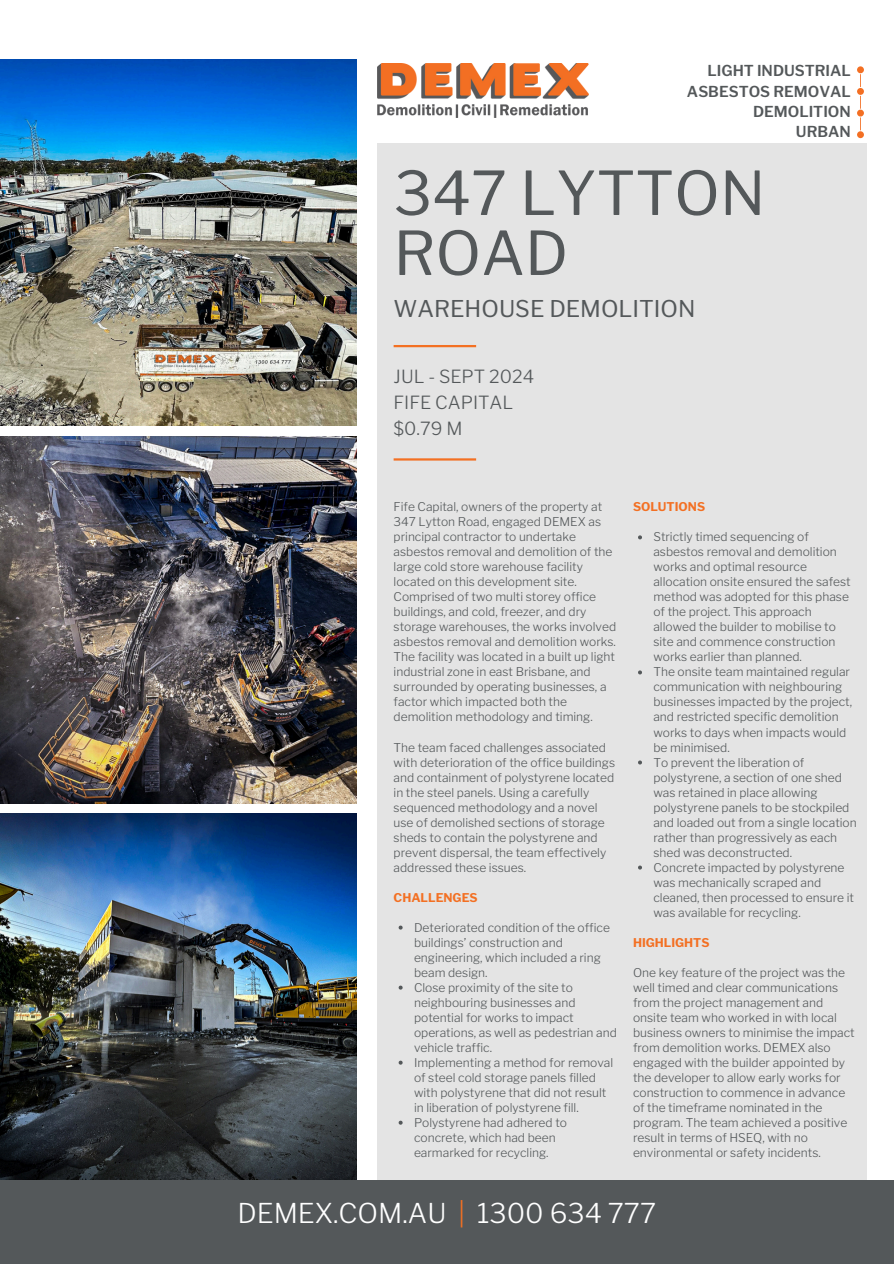
<style>
.page{position:relative;width:894px;height:1264px;background:#fff}
.page>*{position:absolute;margin:0;border:0;box-sizing:border-box;transform-origin:0 0}
.t1{font:60px/60px "Libre Franklin";color:#54585a}
.t2{font:300 27.15px "Libre Franklin";color:#fff}
.t3{font:22.95px "Libre Franklin";color:#54585a}
.t4{font:300 18px "Libre Franklin";color:#54585a}
.t5{font:600 15px/20.2px "Libre Franklin";color:#54585a;text-align:right}
.t6{font:300 12px/15px "Libre Franklin";color:#54585a}
.t7{font:700 12px "Libre Franklin";color:#f37023}
.s1{color:#f37023}
</style>
<div class="page">
<div style="left:377px;top:143px;width:489px;height:1036px;background:#e4e4e4"></div>
<img style="left:0;top:60px;width:357px;height:365px">
<img style="left:0;top:437px;width:357px;height:366px">
<img style="left:0;top:813px;width:357px;height:367px">
<div style="left:0;top:1180px;width:893px;height:83px;background:#54585a"></div>
<img style="left:377px;top:63px;width:211px;height:54px">
<svg style="left:857px;top:66px;width:6px;height:72px"></svg>
<hr style="left:393px;top:345px;width:83px;height:2px;background:#f37023">
<hr style="left:393px;top:458px;width:83px;height:2px;background:#f37023">
<svg style="left:398px;top:925px;width:4px;height:4px"></svg>
<svg style="left:398px;top:985px;width:4px;height:4px"></svg>
<svg style="left:398px;top:1060px;width:4px;height:4px"></svg>
<svg style="left:398px;top:1120px;width:4px;height:4px"></svg>
<svg style="left:638px;top:535px;width:3px;height:4px"></svg>
<p class="t5" style="left:686px;top:61px;width:165px">LIGHT INDUSTRIAL<br>ASBESTOS REMOVAL<br>DEMOLITION</p>
<h1 class="t5" style="left:795px;top:122px;width:56px">URBAN</h1>
<p class="t1" style="left:393px;top:163px;width:373px">347 LYTTON<br>ROAD</p>
<h2 class="t3" style="left:393px;top:295px;width:303px">WAREHOUSE DEMOLITION</h2>
<p class="t4" style="left:393px;top:366px;width:142px">JUL - SEPT 2024</p>
<p class="t4" style="left:393px;top:392px;width:121px">FIFE CAPITAL</p>
<p class="t4" style="left:393px;top:417px;width:70px">$0.79 M</p>
<p class="t6" style="left:393px;top:499px;width:224px">Fife Capital, owners of the property at 347 Lytton Road, engaged DEMEX as principal contractor to undertake asbestos removal and demolition of the large cold store warehouse facility located on this development site.<br>Comprised of two multi storey office buildings, and cold, freezer, and dry storage warehouses, the works involved asbestos removal and demolition works.<br>The facility was located in a built up light industrial zone in east Brisbane, and surrounded by operating businesses, a factor which impacted both the demolition methodology and timing.</p>
<p class="t6" style="left:393px;top:739px;width:223px">The team faced challenges associated with deterioration of the office buildings and containment of polystyrene located in the steel panels. Using a carefully sequenced methodology and a novel use of demolished sections of storage sheds to contain the polystyrene and prevent dispersal, the team effectively addressed these issues.</p>
<h5 class="t7" style="left:393px;top:890px;width:85px">CHALLENGES</h5>
<p class="t6" style="left:414px;top:919px;width:197px">Deteriorated condition of the office buildings’ construction and engineering, which included a ring beam design.</p>
<p class="t6" style="left:414px;top:979px;width:204px">Close proximity of the site to neighbouring businesses and potential for works to impact operations, as well as pedestrian and vehicle traffic.</p>
<p class="t6" style="left:414px;top:1054px;width:201px">Implementing a method for removal of steel cold storage panels filled with polystyrene that did not result in liberation of polystyrene fill.</p>
<p class="t6" style="left:414px;top:1114px;width:154px">Polystyrene had adhered to concrete, which had been earmarked for recycling.</p>
<p class="t7" style="left:632px;top:500px;width:74px">SOLUTIONS</p>
<p class="t6" style="left:653px;top:529px;width:205px">Strictly timed sequencing of asbestos removal and demolition works and optimal resource allocation onsite ensured the safest method was adopted for this phase of the project. This approach allowed the builder to mobilise to site and commence construction works earlier than planned.<br>The onsite team maintained regular communication with neighbouring businesses impacted by the project, and restricted specific demolition works to days when impacts would be minimised.<br>To prevent the liberation of polystyrene, a section of one shed was retained in place allowing polystyrene panels to be stockpiled and loaded out from a single location rather than progressively as each shed was deconstructed.<br>Concrete impacted by polystyrene was mechanically scraped and cleaned, then processed to ensure it was available for recycling.</p>
<p class="t7" style="left:632px;top:935px;width:78px">HIGHLIGHTS</p>
<p class="t6" style="left:632px;top:964px;width:223px">One key feature of the project was the well timed and clear communications from the project management and onsite team who worked in with local business owners to minimise the impact from demolition works. DEMEX also engaged with the builder appointed by the developer to allow early works for construction to commence in advance of the timeframe nominated in the program. The team achieved a positive result in terms of HSEQ, with no environmental or safety incidents.</p>
<h4 class="t2" style="left:237px;top:1196px;width:420px">DEMEX.COM.AU <span class="s1">|</span> 1300 634 777</h4>
</div>
